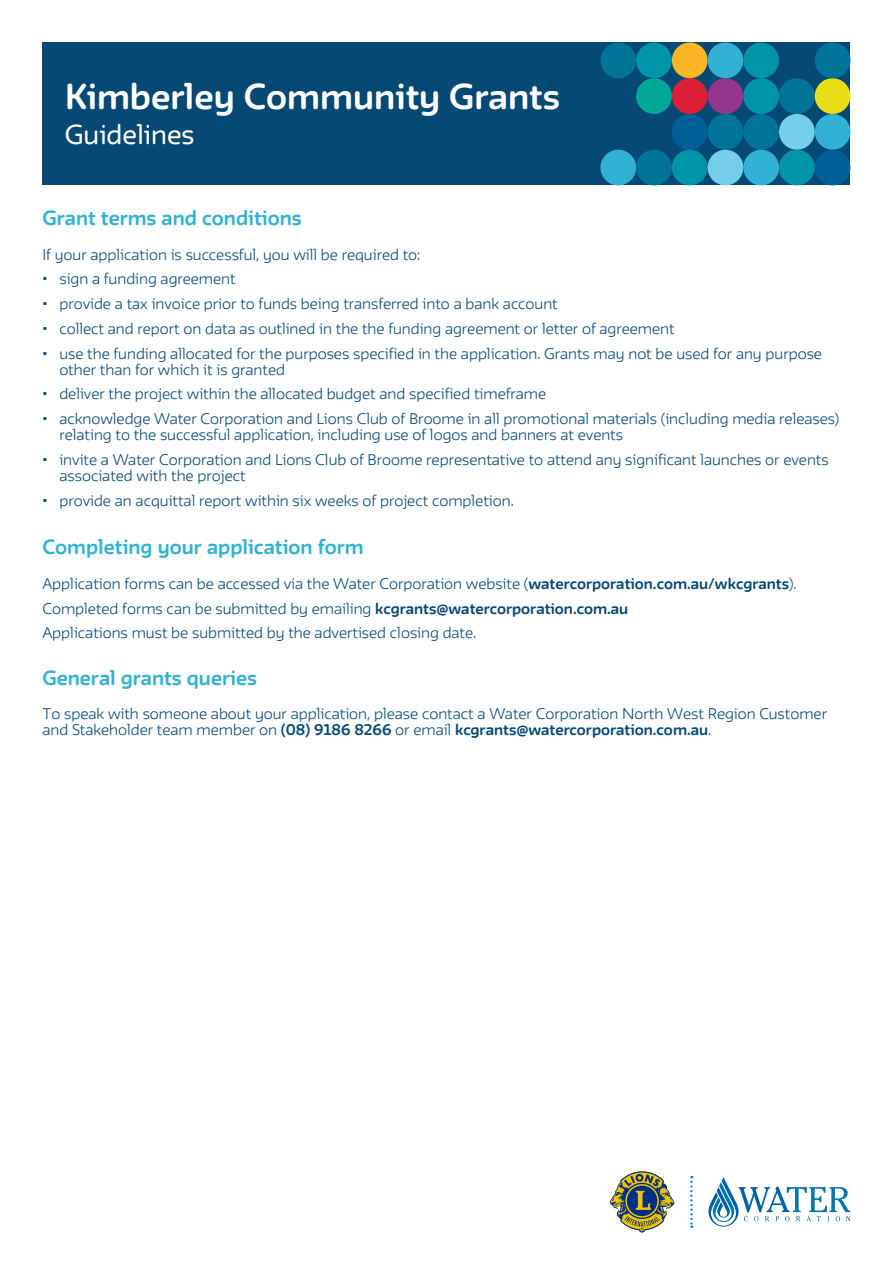
<style>
.page{position:relative;width:893px;height:1263px;background:#fff}
.page>*{position:absolute;margin:0;border:0;box-sizing:border-box;transform-origin:0 0}
.t1{font:700 31.5px "FWT Irma Round";color:#fff}
.t2{font:24px "FWT Irma Round";color:#fff}
.t3{font:700 18px "FWT Irma Round";color:#31b2d4}
.t4{font:300 13.5px/16.2px "FWT Irma Round";color:#074975}
.s1{font-weight:700}
</style>
<div class="page">
<div style="left:43px;top:43px;width:807px;height:142px;background:#074975"></div>
<div style="left:636px;top:78px;width:36px;height:36px;background:#00a997;border-radius:50%"></div>
<div style="left:672px;top:78px;width:36px;height:36px;background:#dc1e36;border-radius:50%"></div>
<div style="left:708px;top:78px;width:35px;height:36px;background:#95368e;border-radius:50%"></div>
<div style="left:743px;top:78px;width:36px;height:36px;background:#0094a8;border-radius:50%"></div>
<div style="left:779px;top:78px;width:36px;height:36px;background:#007597;border-radius:50%"></div>
<div style="left:815px;top:78px;width:35px;height:36px;background:#eadc15;border-radius:50%"></div>
<div style="left:672px;top:114px;width:36px;height:36px;background:#006198;border-radius:50%"></div>
<div style="left:708px;top:114px;width:35px;height:36px;background:#007597;border-radius:50%"></div>
<div style="left:743px;top:114px;width:36px;height:36px;background:#007597;border-radius:50%"></div>
<div style="left:779px;top:114px;width:36px;height:36px;background:#75cfeb;border-radius:50%"></div>
<div style="left:815px;top:114px;width:35px;height:36px;background:#31b2d4;border-radius:50%"></div>
<div style="left:600px;top:150px;width:36px;height:35px;background:#31b2d4;border-radius:50%"></div>
<div style="left:636px;top:150px;width:36px;height:35px;background:#007597;border-radius:50%"></div>
<div style="left:672px;top:150px;width:36px;height:35px;background:#0094a8;border-radius:50%"></div>
<div style="left:708px;top:150px;width:35px;height:35px;background:#75cfeb;border-radius:50%"></div>
<div style="left:743px;top:150px;width:36px;height:35px;background:#31b2d4;border-radius:50%"></div>
<div style="left:779px;top:150px;width:36px;height:35px;background:#0094a8;border-radius:50%"></div>
<div style="left:815px;top:150px;width:35px;height:35px;background:#006198;border-radius:50%"></div>
<div style="left:600px;top:43px;width:36px;height:35px;background:#007597;border-radius:50%"></div>
<div style="left:636px;top:43px;width:36px;height:35px;background:#0094a8;border-radius:50%"></div>
<div style="left:672px;top:43px;width:36px;height:35px;background:#fcb525;border-radius:50%"></div>
<div style="left:708px;top:43px;width:35px;height:35px;background:#31b2d4;border-radius:50%"></div>
<div style="left:743px;top:43px;width:36px;height:35px;background:#0094a8;border-radius:50%"></div>
<div style="left:815px;top:43px;width:35px;height:35px;background:#007597;border-radius:50%"></div>
<svg style="left:708px;top:1177px;width:142px;height:50px"></svg>
<svg style="left:610px;top:1171px;width:64px;height:61px"></svg>
<svg style="left:690px;top:1176px;width:2px;height:52px"></svg>
<h1 class="t1" style="left:65px;top:71px;width:497px">Kimberley Community Grants</h1>
<h2 class="t2" style="left:65px;top:115px;width:131px">Guidelines</h2>
<h3 class="t3" style="left:42px;top:203px;width:261px">Grant terms and conditions</h3>
<p class="t4" style="left:42px;top:245px;width:380px">If your application is successful, you will be required to:</p>
<p class="t4" style="left:42px;top:270px;width:195px">• sign a funding agreement</p>
<p class="t4" style="left:42px;top:295px;width:517px">• provide a tax invoice prior to funds being transferred into a bank account</p>
<p class="t4" style="left:42px;top:319px;width:634px">• collect and report on data as outlined in the the funding agreement or letter of agreement</p>
<p class="t4" style="left:59px;top:344px;width:764px;text-indent:-17px">• use the funding allocated for the purposes specified in the application. Grants may not be used for any purpose other than for which it is granted</p>
<p class="t4" style="left:42px;top:385px;width:505px">• deliver the project within the allocated budget and specified timeframe</p>
<p class="t4" style="left:59px;top:410px;width:781px;text-indent:-17px">• acknowledge Water Corporation and Lions Club of Broome in all promotional materials (including media releases) relating to the successful application, including use of logos and banners at events</p>
<p class="t4" style="left:59px;top:451px;width:771px;text-indent:-17px">• invite a Water Corporation and Lions Club of Broome representative to attend any significant launches or events associated with the project</p>
<p class="t4" style="left:42px;top:491px;width:473px">• provide an acquittal report within six weeks of project completion.</p>
<h3 class="t3" style="left:42px;top:533px;width:323px">Completing your application form</h3>
<p class="t4" style="left:42px;top:570px;width:756px;line-height:24.8px">Application forms can be accessed via the Water Corporation website (<span class="s1">watercorporation.com.au/wkcgrants</span>).<br>Completed forms can be submitted by emailing <span class="s1">kcgrants@watercorporation.com.au<br></span>Applications must be submitted by the advertised closing date.</p>
<h3 class="t3" style="left:42px;top:664px;width:216px">General grants queries</h3>
<p class="t4" style="left:42px;top:704px;width:786px">To speak with someone about your application, please contact a Water Corporation North West Region Customer and Stakeholder team member on <span class="s1">(08) 9186 8266</span> or email <span class="s1">kcgrants@watercorporation.com.au</span>.</p>
</div>
